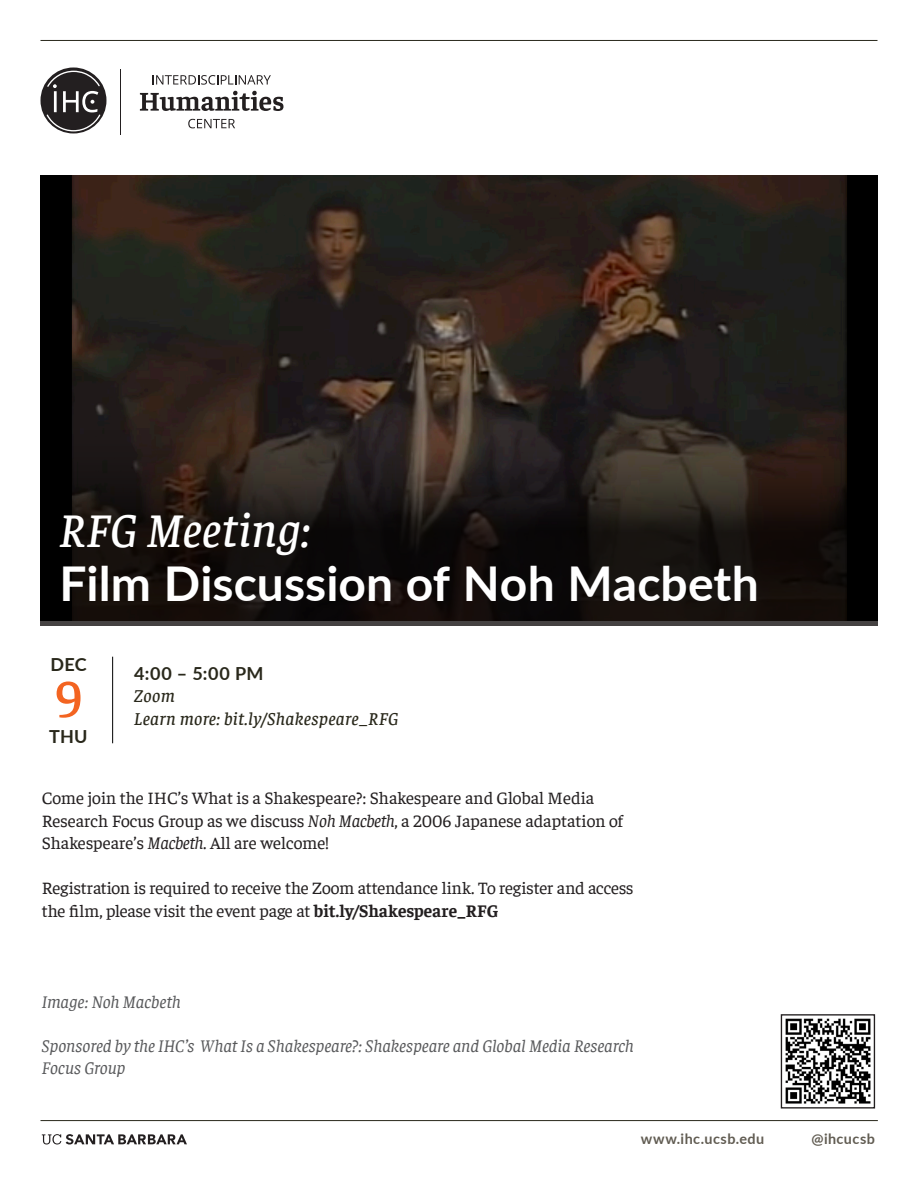
<style>
.page{position:relative;width:918px;height:1188px;background:#fff}
.page>*{position:absolute;margin:0;border:0;box-sizing:border-box;transform-origin:0 0}
.t1{font:500 54px "Faustina";color:#f36421}
.t2{font:700 48px "Lato";color:#fff}
.t3{font:italic 500 48px "Faustina";letter-spacing:.005em;color:#fff}
.t4{font:italic 500 18px "Faustina";letter-spacing:.015em;color:#29281b}
.t5{font:700 18px "Lato";letter-spacing:.02em;color:#29281b}
.RFG_flyer_body{font:17.7px/22.5px "Faustina";color:#231f20}
.RFG_flyer_body-2{font:italic 17.7px/22.5px "Faustina";letter-spacing:-.005em;color:#57585a}
.t6{font:700 14.4px "Lato";letter-spacing:.03em;color:#615c52}
.s1{font-style:inherit}
.s2{font-style:italic}
.s3{font-weight:700}
</style>
<div class="page">
<img style="left:41px;top:176px;width:836px;height:250px">
<hr style="left:40px;top:1120px;width:838px;height:1px;background:#29281b">
<hr style="left:40px;top:40px;width:838px;height:1px;background:#29281b">
<hr style="left:120px;top:69px;width:1px;height:66px;background:#231f20">
<svg style="left:140px;top:91px;width:144px;height:20px"></svg>
<svg style="left:188px;top:119px;width:47px;height:9px"></svg>
<svg style="left:153px;top:75px;width:118px;height:10px"></svg>
<svg style="left:40px;top:68px;width:66px;height:65px"></svg>
<svg style="left:42px;top:1134px;width:145px;height:11px"></svg>
<svg style="left:40px;top:426px;width:838px;height:200px;background:#1d1613"></svg>
<hr style="left:112px;top:657px;width:1px;height:86px;background:#000">
<img style="left:785px;top:1018px;width:86px;height:86px">
<div style="left:781px;top:1014px;width:94px;height:95px;border:1px solid #231f20"></div>
<p class="t3" style="left:59px;top:498px;width:253px">RFG Meeting:</p>
<p class="t2" style="left:59px;top:548px;width:701px">Film Discussion of Noh Macbeth</p>
<p class="t5" style="left:51px;top:651px;width:38px">DEC</p>
<p class="t1" style="left:55px;top:662px;width:28px">9</p>
<p class="t5" style="left:49px;top:723px;width:40px">THU</p>
<p class="t5" style="left:134px;top:660px;width:131px">4:00 – 5:00 PM</p>
<p class="t4" style="left:134px;top:684px;width:42px">Zoom</p>
<p class="t4" style="left:134px;top:707px;width:266px">Learn more: bit.ly/Shakespeare_RFG</p>
<p class="RFG_flyer_body" style="left:42px;top:786px;width:583px">Come join the IHC’s What is <span class="s1">a</span> Shakespeare?: Shakespeare and Global Media<br>Research Focus Group as we discuss <span class="s2">Noh Macbeth</span>, a 2006 Japanese adaptation of<br>Shakespeare’s <span class="s2">Macbeth</span>. All are welcome!</p>
<p class="RFG_flyer_body" style="left:42px;top:876px;width:593px">Registration is required to receive the Zoom attendance link. To register and access the film, please visit the event page at <span class="s3">bit.ly/Shakespeare_RFG</span></p>
<p class="RFG_flyer_body-2" style="left:42px;top:990px;width:141px">Image: Noh Macbeth</p>
<p class="RFG_flyer_body-2" style="left:42px;top:1033px;width:594px">Sponsored by the IHC’s What Is a Shakespeare?: Shakespeare and Global Media Research<br>Focus Group</p>
<p class="t6" style="left:641px;top:1128px;width:125px">www.ihc.ucsb.edu</p>
<p class="t6" style="left:812px;top:1128px;width:65px">@ihcucsb</p>
</div>
